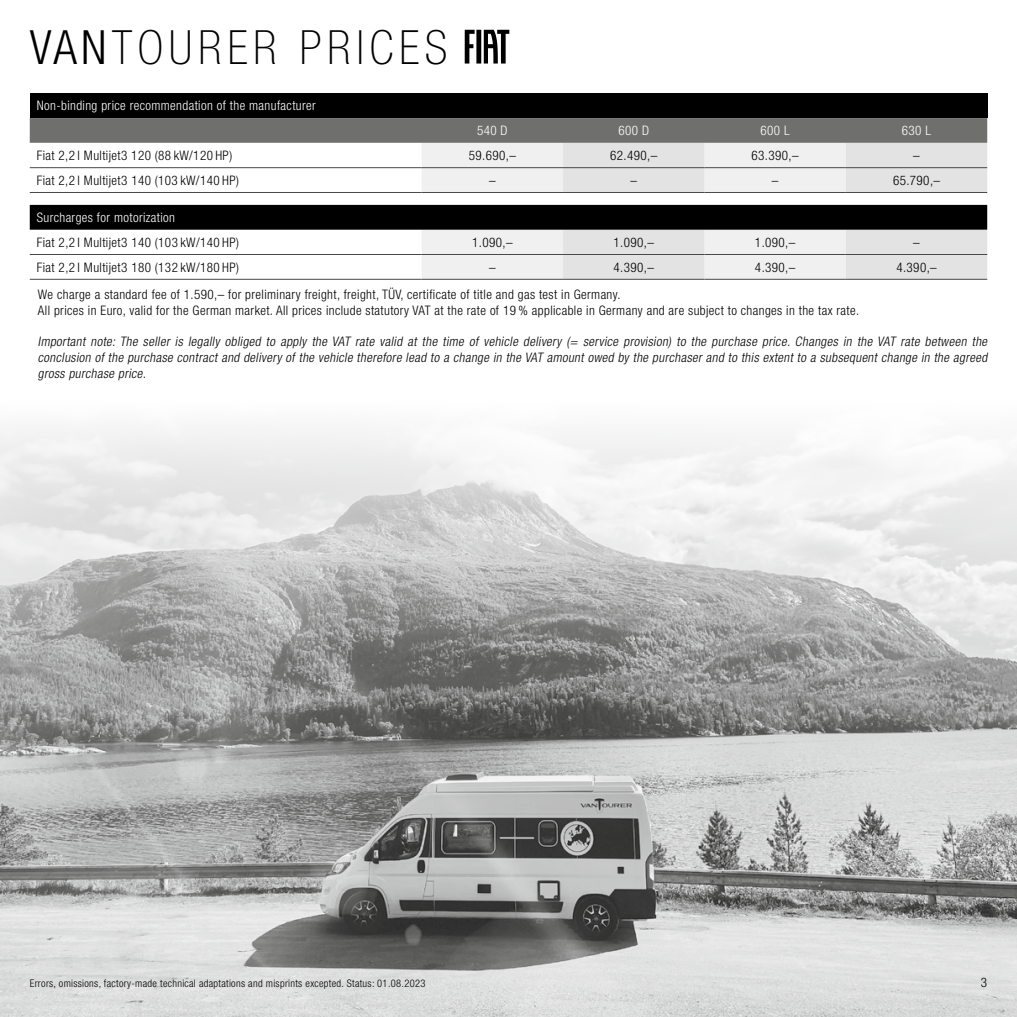
<style>
.page{position:relative;width:1017px;height:1017px;background:#fff}
.page>*{position:absolute;margin:0;border:0;box-sizing:border-box;transform-origin:0 0}
.t1{font:100 condensed 47.25px "Helvetica Neue LT Std";letter-spacing:.12em;color:#000}
.t2{font:300 condensed 13.12px/15.8px "Helvetica Neue LT Std";letter-spacing:.03em;color:#000}
.t3{font:italic 300 condensed 13.12px/15.8px "Helvetica Neue LT Std";color:#000;text-align:justify}
.t4{font:300 condensed 13.12px "Helvetica Neue LT Std";letter-spacing:.03em;color:#fff}
.t5{font:300 condensed 10.5px "Helvetica Neue LT Std";letter-spacing:.03em;color:#000}
.s1{font-weight:300}
</style>
<div class="page">
<img style="left:0;top:278px;width:1017px;height:739px">
<svg style="left:465px;top:30px;width:44px;height:34px"></svg>
<div style="left:30px;top:93px;width:957px;height:25px;background:#000"></div>
<svg style="left:30px;top:118px;width:957px;height:25px;background:#70706f"></svg>
<svg style="left:30px;top:168px;width:392px;height:111px"></svg>
<svg style="left:422px;top:143px;width:141px;height:136px;fill:#f0f0f0"></svg>
<svg style="left:563px;top:143px;width:424px;height:136px;fill:#e3e3e3"></svg>
<div style="left:30px;top:205px;width:957px;height:25px;background:#000"></div>
<hr style="left:30px;top:192px;width:392px;height:1px;background:#494948">
<hr style="left:422px;top:192px;width:141px;height:1px;background:#494948">
<hr style="left:563px;top:192px;width:141px;height:1px;background:#494948">
<hr style="left:704px;top:192px;width:142px;height:1px;background:#494948">
<hr style="left:846px;top:192px;width:141px;height:1px;background:#494948">
<hr style="left:30px;top:254px;width:392px;height:1px;background:#494948">
<hr style="left:422px;top:254px;width:141px;height:1px;background:#494948">
<hr style="left:563px;top:254px;width:141px;height:1px;background:#494948">
<hr style="left:704px;top:254px;width:142px;height:1px;background:#494948">
<hr style="left:846px;top:254px;width:141px;height:1px;background:#494948">
<hr style="left:30px;top:279px;width:392px;height:1px;background:#494948">
<hr style="left:422px;top:279px;width:141px;height:1px;background:#494948">
<hr style="left:563px;top:279px;width:141px;height:1px;background:#494948">
<hr style="left:704px;top:279px;width:142px;height:1px;background:#494948">
<hr style="left:846px;top:279px;width:141px;height:1px;background:#494948">
<hr style="left:30px;top:167px;width:392px;height:1px;background:#494948">
<hr style="left:422px;top:167px;width:141px;height:1px;background:#494948">
<hr style="left:563px;top:167px;width:141px;height:1px;background:#494948">
<hr style="left:704px;top:167px;width:142px;height:1px;background:#494948">
<hr style="left:846px;top:167px;width:141px;height:1px;background:#494948">
<h1 class="t1" style="left:30px;top:20px;width:419px"><span class="s1">VAN</span>TOURER PRICES</h1>
<p class="t4" style="left:37px;top:98px;width:281px">Non-binding price recommendation of the manufacturer</p>
<p class="t4" style="left:477px;top:123px;width:32px">540 D</p>
<p class="t4" style="left:618px;top:123px;width:32px">600 D</p>
<p class="t4" style="left:760px;top:123px;width:31px">600 L</p>
<p class="t4" style="left:902px;top:123px;width:31px">630 L</p>
<p class="t2" style="left:37px;top:147px;width:197px">Fiat 2,2 l Multijet3 120 (88 kW/120 HP)</p>
<p class="t2" style="left:469px;top:147px;width:49px">59.690,–</p>
<p class="t2" style="left:610px;top:147px;width:49px">62.490,–</p>
<p class="t2" style="left:752px;top:147px;width:49px">63.390,–</p>
<p class="t2" style="left:913px;top:147px;width:8px">–</p>
<p class="t2" style="left:37px;top:172px;width:204px">Fiat 2,2 l Multijet3 140 (103 kW/140 HP)</p>
<p class="t2" style="left:489px;top:172px;width:8px">–</p>
<p class="t2" style="left:630px;top:172px;width:8px">–</p>
<p class="t2" style="left:772px;top:172px;width:8px">–</p>
<p class="t2" style="left:893px;top:172px;width:49px">65.790,–</p>
<p class="t4" style="left:37px;top:210px;width:140px">Surcharges for motorization</p>
<p class="t2" style="left:37px;top:234px;width:204px">Fiat 2,2 I Multijet3 140 (103 kW/140 HP)</p>
<p class="t2" style="left:472px;top:234px;width:42px">1.090,–</p>
<p class="t2" style="left:614px;top:234px;width:42px">1.090,–</p>
<p class="t2" style="left:755px;top:234px;width:42px">1.090,–</p>
<p class="t2" style="left:913px;top:234px;width:8px">–</p>
<p class="t2" style="left:37px;top:259px;width:204px">Fiat 2,2 I Multijet3 180 (132 kW/180 HP)</p>
<p class="t2" style="left:489px;top:259px;width:8px">–</p>
<p class="t2" style="left:614px;top:259px;width:42px">4.390,–</p>
<p class="t2" style="left:755px;top:259px;width:42px">4.390,–</p>
<p class="t2" style="left:896px;top:259px;width:42px">4.390,–</p>
<p class="t2" style="left:38px;top:286px;width:823px">We charge a standard fee of 1.590,– for preliminary freight, freight, TÜV, certificate of title and gas test in Germany.<br>All prices in Euro, valid for the German market. All prices include statutory VAT at the rate of 19 % applicable in Germany and are subject to changes in the tax rate.</p>
<p class="t3" style="left:38px;top:334px;width:953px">Important note: The seller is legally obliged to apply the VAT rate valid at the time of vehicle delivery (= service provision) to the purchase price. Changes in the VAT rate between the conclusion of the purchase contract and delivery of the vehicle therefore lead to a change in the VAT amount owed by the purchaser and to this extent to a subsequent change in the agreed gross purchase price.</p>
<p class="t5" style="left:30px;top:977px;width:397px">Errors, omissions, factory-made technical adaptations and misprints excepted. Status: 01.08.2023</p>
<p class="t2" style="left:981px;top:975px;width:8px">3</p>
</div>
